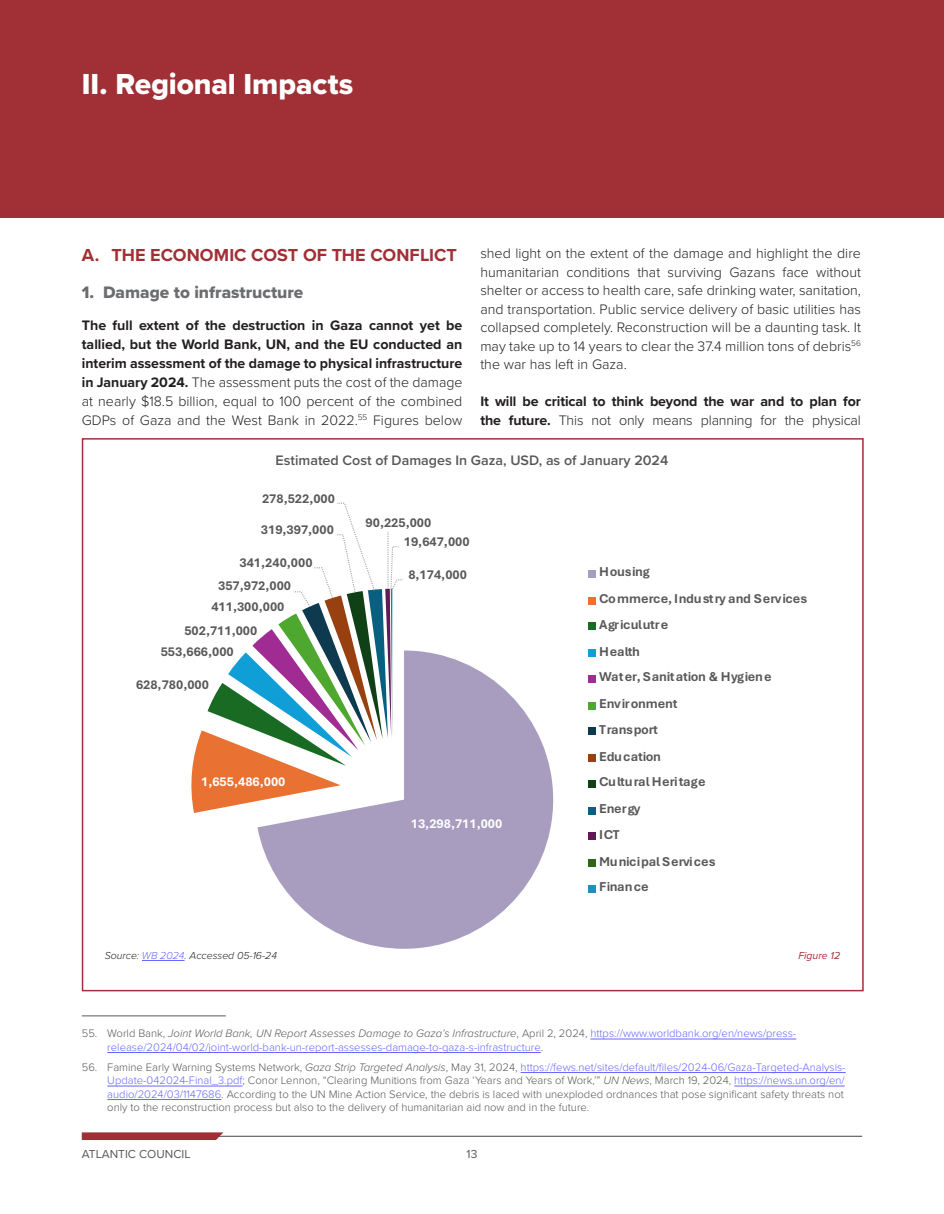
<style>
.page{position:relative;width:944px;height:1214px;background:#fff}
.page>*{position:absolute;margin:0;border:0;box-sizing:border-box;transform-origin:0 0}
.Chapter_Header{font:30px "Proxima Nova Extrabld";letter-spacing:-.005em;color:#fff}
.t1{font:700 18px "Proxima Nova";letter-spacing:.005em;color:#a13036}
.t2{font:17.25px "Proxima Nova Extrabld";color:#6c6d70}
.Body_NEW{font:700 14.25px/18.9px "Proxima Nova";color:#231f20;text-align:justify}
.Body_NEW-2{font:300 14.25px/18.5px "Proxima Nova";color:#231f20;text-align:justify}
.Body_NEW-3{font:600 14.25px "Proxima Nova";color:#57585a}
.t3{font:700 13.5px/27px "Aptos";color:#595959}
.t4{font:700 13.5px "Aptos";color:#fff}
.t5{font:12px "Proxima Nova";color:#57585a}
.Footnote{font:300 11.25px/13.5px "Proxima Nova";color:#57585a}
.Footnote-2{font:300 11.25px/13.5px "Proxima Nova";color:#66f}
.graph_source_text{font:italic 300 10.5px "Proxima Nova";color:#231f20}
.Figure_text{font:italic 10.5px "Proxima Nova";color:#a13036}
.s1{font-weight:300}
.s2{color:#66f}
.s3{color:#57585a}
.s4{font-style:italic;color:#57585a}
.s5{font-style:italic}
</style>
<div class="page">
<hr style="left:82px;top:1135px;width:780px;height:1px;background:#57585a">
<svg style="left:82px;top:1132px;width:141px;height:8px"></svg>
<hr style="left:82px;top:1015px;width:144px;height:1px;background:#57585a">
<hr style="left:590px;top:1038px;width:206px;height:1px;background:#66f">
<hr style="left:107px;top:1052px;width:433px;height:1px;background:#66f">
<hr style="left:520px;top:1072px;width:325px;height:1px;background:#66f">
<hr style="left:107px;top:1085px;width:135px;height:1px;background:#66f">
<hr style="left:734px;top:1085px;width:110px;height:1px;background:#66f">
<hr style="left:107px;top:1099px;width:114px;height:1px;background:#66f">
<div style="left:0;top:0;width:944px;height:218px;background:#a13036"></div>
<svg style="left:257px;top:650px;width:296px;height:298px;fill:#a89dbf"></svg>
<svg style="left:191px;top:502px;width:213px;height:311px"></svg>
<div style="left:588px;top:570px;width:8px;height:7px;background:#a89dbf"></div>
<div style="left:588px;top:597px;width:8px;height:7px;background:#e97132"></div>
<div style="left:588px;top:622px;width:8px;height:8px;background:#196b24"></div>
<div style="left:588px;top:649px;width:8px;height:8px;background:#0f9ed5"></div>
<div style="left:588px;top:675px;width:8px;height:7px;background:#a02b93"></div>
<div style="left:588px;top:702px;width:8px;height:7px;background:#4ea72e"></div>
<div style="left:588px;top:727px;width:8px;height:8px;background:#0d3a4e"></div>
<div style="left:588px;top:754px;width:8px;height:8px;background:#994010"></div>
<div style="left:588px;top:780px;width:8px;height:7px;background:#0f4016"></div>
<div style="left:588px;top:807px;width:8px;height:7px;background:#095f80"></div>
<div style="left:588px;top:832px;width:8px;height:8px;background:#601a58"></div>
<div style="left:588px;top:859px;width:8px;height:8px;background:#2f641c"></div>
<div style="left:588px;top:885px;width:8px;height:7px;background:#1f8ec0"></div>
<hr style="left:142px;top:960px;width:42px;height:1px;background:#66f">
<p class="Chapter_Header" style="left:82px;top:62px;width:273px">II. Regional Impacts</p>
<p class="t1" style="left:82px;top:242px;width:377px">A. THE ECONOMIC COST OF THE CONFLICT</p>
<p class="t2" style="left:82px;top:280px;width:223px">1. Damage to infrastructure</p>
<p class="Body_NEW" style="left:82px;top:315px;width:382px">The full extent of the destruction in Gaza cannot yet be tallied, but the World Bank, UN, and the EU conducted an interim assessment of the damage to physical infrastructure in January 2024. <span class="s1">The assessment puts the cost of the damage at nearly $18.5 billion, equal to 100 percent of the combined GDPs of Gaza and the West Bank in 2022.</span><sup>55</sup> <span class="s1">Figures below</span></p>
<p class="Body_NEW-2" style="left:480px;top:243px;width:382px">shed light on the extent of the damage and highlight the dire humanitarian conditions that surviving Gazans face without shelter or access to health care, safe drinking water, sanitation, and transportation. Public service delivery of basic utilities has collapsed completely. Reconstruction will be a daunting task. It may take up to 14 years to clear the 37.4 million tons of debris<sup>56 </sup>the war has left in Gaza.</p>
<p class="Body_NEW" style="left:480px;top:392px;width:382px;line-height:18.5px">It will be critical to think beyond the war and to plan for the future. <span class="s1">This not only means planning for the physical</span></p>
<p class="Body_NEW-3" style="left:275px;top:449px;width:394px">Estimated Cost of Damages In Gaza, USD, as of January 2024</p>
<p class="t3" style="left:262px;top:484px;width:74px">278,522,000</p>
<p class="t3" style="left:261px;top:515px;width:74px">319,397,000</p>
<p class="t3" style="left:239px;top:548px;width:74px">341,240,000</p>
<p class="t3" style="left:218px;top:571px;width:74px">357,972,000</p>
<p class="t3" style="left:211px;top:592px;width:74px">411,300,000</p>
<p class="t3" style="left:184px;top:616px;width:74px">502,711,000</p>
<p class="t3" style="left:161px;top:637px;width:74px">553,666,000</p>
<p class="t3" style="left:136px;top:670px;width:74px">628,780,000</p>
<p class="t4" style="left:201px;top:772px;width:86px">1,655,486,000</p>
<p class="graph_source_text" style="left:105px;top:947px;width:174px">Source: <span class="s2">WB 2024</span>. Accessed 05-16-24</p>
<p class="t3" style="left:404px;top:512px;width:67px;line-height:19.5px;text-indent:-38px">90,225,000<br>19,647,000</p>
<p class="t3" style="left:408px;top:560px;width:60px">8,174,000</p>
<p class="t3" style="left:599px;top:557px;width:210px">Housing<br>Commerce, Industry and Services</p>
<p class="t3" style="left:599px;top:610px;width:71px">Agriculutre<br>Health</p>
<p class="t3" style="left:599px;top:662px;width:174px">Water, Sanitation &amp; Hygiene<br>Environment</p>
<p class="t3" style="left:599px;top:715px;width:63px">Transport<br>Education</p>
<p class="t3" style="left:599px;top:767px;width:108px">Cultural Heritage<br>Energy</p>
<p class="t3" style="left:599px;top:820px;width:118px">ICT<br>Municipal Services</p>
<p class="t3" style="left:599px;top:872px;width:51px">Finance</p>
<p class="t4" style="left:411px;top:814px;width:93px">13,298,711,000</p>
<p class="Figure_text" style="left:798px;top:947px;width:43px">Figure 12</p>
<p class="Footnote-2" style="left:107px;top:1026px;width:690px;text-indent:-26px"><span class="s3">55. World Bank,</span> <span class="s4">Joint World Bank, UN Report Assesses Damage to Gaza’s Infrastructure</span><span class="s3">, April 2, 2024,</span> https://www.worldbank.org/en/news/press&shy;release/2024/04/02/joint-world-bank-un-report-assesses-damage-to-gaza-s-infrastructure<span class="s3">.</span></p>
<p class="Footnote" style="left:107px;top:1059px;width:740px;text-indent:-26px">56. Famine Early Warning Systems Network, <span class="s5">Gaza Strip Targeted Analysis</span>, May 31, 2024, <span class="s2">https://fews.net/sites/default/files/2024-06/Gaza-Targeted-Analysis-Update-042024-Final_3.pdf</span>; Conor Lennon, “Clearing Munitions from Gaza ‘Years and Years of Work,’” <span class="s5">UN News</span>, March 19, 2024, <span class="s2">https://news.un.org/en/ audio/2024/03/1147686</span>. According to the UN Mine Action Service, the debris is laced with unexploded ordnances that pose significant safety threats not only to the reconstruction process but also to the delivery of humanitarian aid now and in the future.</p>
<p class="t5" style="left:82px;top:1144px;width:110px">ATLANTIC COUNCIL</p>
<p class="t5" style="left:466px;top:1144px;width:12px">13</p>
</div>
